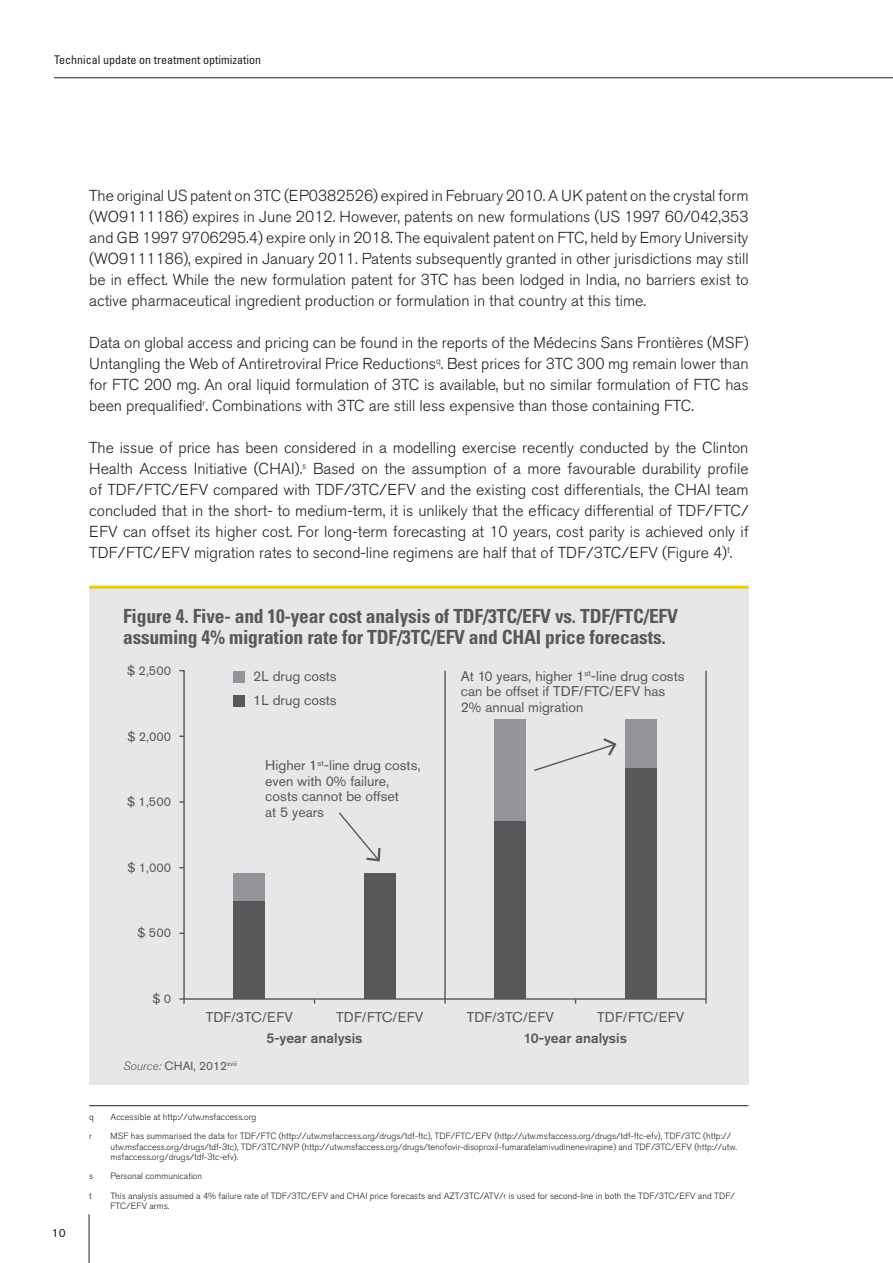
<style>
.page{position:relative;width:893px;height:1263px;background:#fff}
.page>*{position:absolute;margin:0;border:0;box-sizing:border-box;transform-origin:0 0}
.t1{font:700 condensed 19.5px/21px "Univers";letter-spacing:-.01em;color:#57585a}
.t2{font:300 15.75px/21px "Akzidenz Grotesk BQ";color:#231f20;text-align:justify}
.t3{font:14.1px/15.5px "Akzidenz Grotesk Std";color:#57585a}
.t4{font:500 14.1px "Akzidenz Grotesk Std";color:#57585a}
.t5{font:12.75px "Akzidenz Grotesk Std";color:#57585a}
.t6{font:condensed 12px "Univers";color:#231f20}
.t7{font:12px "Akzidenz Grotesk BQ";color:#57585a}
.t8{font:12px "Akzidenz Grotesk BQ";color:#231f20}
.t9{font:300 9px/10.5px "Akzidenz Grotesk BQ";color:#231f20}
.s1{font-family:"Akzidenz Grotesk Std";font-weight:300;font-style:italic}
</style>
<div class="page">
<hr style="left:89px;top:1214px;width:1px;height:49px;background:#231f20">
<hr style="left:54px;top:78px;width:839px;height:1px;background:#231f20">
<hr style="left:89px;top:1105px;width:659px;height:1px;background:#231f20">
<div style="left:89px;top:587px;width:660px;height:497px;background:#e6e7e9"></div>
<hr style="left:89px;top:586px;width:660px;height:3px;background:#e7d002">
<hr style="left:444px;top:671px;width:2px;height:333px;background:#57585a">
<hr style="left:705px;top:671px;width:2px;height:333px;background:#57585a">
<hr style="left:184px;top:998px;width:522px;height:2px;background:#57585a">
<div style="left:364px;top:873px;width:32px;height:126px;background:#57585a"></div>
<div style="left:233px;top:901px;width:32px;height:98px;background:#57585a"></div>
<div style="left:233px;top:873px;width:32px;height:28px;background:#939598"></div>
<div style="left:494px;top:821px;width:32px;height:178px;background:#57585a"></div>
<div style="left:494px;top:719px;width:32px;height:102px;background:#939598"></div>
<div style="left:625px;top:768px;width:32px;height:231px;background:#57585a"></div>
<div style="left:625px;top:719px;width:32px;height:49px;background:#939598"></div>
<div style="left:233px;top:671px;width:12px;height:12px;background:#939598"></div>
<div style="left:233px;top:695px;width:12px;height:12px;background:#57585a"></div>
<svg style="left:179px;top:670px;width:6px;height:334px"></svg>
<svg style="left:339px;top:812px;width:42px;height:50px"></svg>
<svg style="left:534px;top:738px;width:83px;height:33px"></svg>
<p class="t6" style="left:54px;top:52px;width:209px">Technical update on treatment optimization</p>
<p class="t2" style="left:89px;top:185px;width:661px">The original US patent on 3TC (EP0382526) expired in February 2010. A UK patent on the crystal form (WO9111186) expires in June 2012. However, patents on new formulations (US 1997 60/042,353 and GB 1997 9706295.4) expire only in 2018. The equivalent patent on FTC, held by Emory University (WO9111186), expired in January 2011. Patents subsequently granted in other jurisdictions may still be in effect. While the new formulation patent for 3TC has been lodged in India, no barriers exist to active pharmaceutical ingredient production or formulation in that country at this time.</p>
<p class="t2" style="left:89px;top:332px;width:661px">Data on global access and pricing can be found in the reports of the Médecins Sans Frontières (MSF)<br>Untangling the Web of Antiretroviral Price Reductions<sup>q</sup>. Best prices for 3TC 300 mg remain lower than for FTC 200 mg. An oral liquid formulation of 3TC is available, but no similar formulation of FTC has been prequalified<sup>r</sup>. Combinations with 3TC are still less expensive than those containing FTC.</p>
<p class="t2" style="left:89px;top:437px;width:661px">The issue of price has been considered in a modelling exercise recently conducted by the Clinton Health Access Initiative (CHAI).<sup>s</sup> Based on the assumption of a more favourable durability profile of TDF/FTC/EFV compared with TDF/3TC/EFV and the existing cost differentials, the CHAI team concluded that in the short- to medium-term, it is unlikely that the efficacy differential of TDF/FTC/ EFV can offset its higher cost. For long-term forecasting at 10 years, cost parity is achieved only if TDF/FTC/EFV migration rates to second-line regimens are half that of TDF/3TC/EFV (Figure 4)<sup>t</sup>.</p>
<p class="t1" style="left:123px;top:606px;width:556px">Figure 4. Five- and 10-year cost analysis of TDF/3TC/EFV vs. TDF/FTC/EFV assuming 4% migration rate for TDF/3TC/EFV and CHAI</p>
<p class="t1" style="left:545px;top:627px;width:122px">price forecasts.</p>
<p class="t5" style="left:127px;top:663px;width:46px">$ 2,500</p>
<p class="t5" style="left:128px;top:729px;width:45px">$ 2,000</p>
<p class="t5" style="left:127px;top:794px;width:46px">$ 1,500</p>
<p class="t5" style="left:128px;top:860px;width:45px">$ 1,000</p>
<p class="t5" style="left:138px;top:925px;width:35px">$ 500</p>
<p class="t5" style="left:153px;top:991px;width:20px">$ 0</p>
<p class="t3" style="left:253px;top:664px;width:85px;line-height:24px">2L drug costs<br>1L drug costs</p>
<p class="t3" style="left:265px;top:758px;width:157px">Higher 1<sup>st</sup>-line drug costs, even with 0% failure, costs cannot be offset<br>at 5 years</p>
<p class="t3" style="left:206px;top:1009px;width:89px">TDF/3TC/EFV</p>
<p class="t3" style="left:336px;top:1009px;width:89px">TDF/FTC/EFV</p>
<p class="t4" style="left:266px;top:1029px;width:98px">5-year analysis</p>
<p class="t7" style="left:123px;top:1059px;width:116px"><span class="s1">Source:</span> CHAI, 2012<sup>xviii</sup></p>
<p class="t3" style="left:461px;top:668px;width:225px">At 10 years, higher 1<sup>st</sup>-line drug costs can be offset if TDF/FTC/EFV has<br>2% annual migration</p>
<p class="t3" style="left:467px;top:1009px;width:89px">TDF/3TC/EFV</p>
<p class="t3" style="left:597px;top:1009px;width:89px">TDF/FTC/EFV</p>
<p class="t4" style="left:524px;top:1029px;width:105px">10-year analysis</p>
<p class="t8" style="left:52px;top:1225px;width:15px">10</p>
<p class="t9" style="left:89px;top:1112px;width:6px">q</p>
<p class="t9" style="left:111px;top:1112px;width:147px">Accessible at http://utw.msfaccess.org</p>
<p class="t9" style="left:89px;top:1131px;width:4px">r</p>
<p class="t9" style="left:111px;top:1131px;width:628px">MSF has summarised the data for TDF/FTC (http://utw.msfaccess.org/drugs/tdf-ftc), TDF/FTC/EFV (http://utw.msfaccess.org/drugs/tdf-ftc-efv), TDF/3TC (http:// utw.msfaccess.org/drugs/tdf-3tc), TDF/3TC/NVP (http://utw.msfaccess.org/drugs/tenofovir-disoproxil-fumaratelamivudinenevirapine) and TDF/3TC/EFV (http://utw. msfaccess.org/drugs/tdf-3tc-efv).</p>
<p class="t9" style="left:89px;top:1171px;width:6px">s</p>
<p class="t9" style="left:111px;top:1171px;width:93px">Personal communication</p>
<p class="t9" style="left:89px;top:1190px;width:4px">t</p>
<p class="t9" style="left:111px;top:1190px;width:626px">This analysis assumed a 4% failure rate of TDF/3TC/EFV and CHAI price forecasts and AZT/3TC/ATV/r is used for second-line in both the TDF/3TC/EFV and TDF/<br>FTC/EFV arms.</p>
</div>
